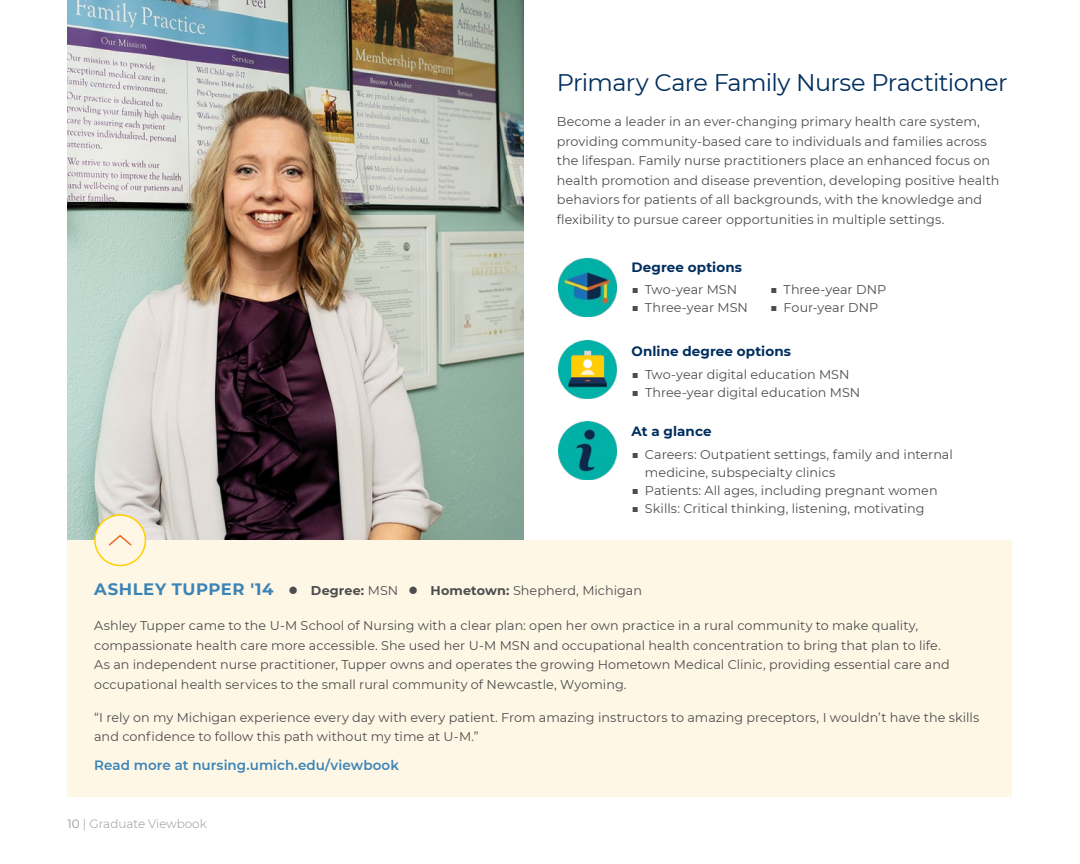
<style>
.page{position:relative;width:1080px;height:864px;background:#fff}
.page>*{position:absolute;margin:0;border:0;box-sizing:border-box;transform-origin:0 0}
.t1{font:24px "Montserrat";letter-spacing:-.03em;color:#002e5e}
.t2{font:700 13.5px "Montserrat";letter-spacing:.005em;color:#002e5e}
.t3{font:600 13.5px "Montserrat";letter-spacing:.005em;color:#3a84b6}
.t4{font:12.75px/19.5px "Montserrat";letter-spacing:.005em;color:#4d4d4f}
.t5{font:300 12px "Montserrat";color:#939598}
.s1{font-weight:700;font-size:16.5px;color:#3a84b6}
.s2{font-weight:700}
.s3{font-weight:400}
</style>
<div class="page">
<img style="left:68px;top:0;width:455px;height:540px">
<div style="left:68px;top:540px;width:944px;height:256px;background:#fff7e6"></div>
<img style="left:558px;top:259px;width:59px;height:58px">
<img style="left:558px;top:422px;width:59px;height:57px">
<img style="left:558px;top:340px;width:59px;height:58px">
<div style="left:95px;top:515px;width:50px;height:51px;background:#fff7e6;border-radius:50%"></div>
<div style="left:94px;top:514px;width:52px;height:52px;border:2px solid #ffcf01;border-radius:50%"></div>
<svg style="left:109px;top:535px;width:23px;height:11px"></svg>
<h1 class="t1" style="left:557px;top:66px;width:452px">Primary Care Family Nurse Practitioner</h1>
<p class="t4" style="left:557px;top:112px;width:444px">Become a leader in an ever-changing primary health care system, providing community-based care to individuals and families across the lifespan. Family nurse practitioners place an enhanced focus on health promotion and disease prevention, developing positive health behaviors for patients of all backgrounds, with the knowledge and flexibility to pursue career opportunities in multiple settings.</p>
<p class="t2" style="left:631px;top:257px;width:112px">Degree options</p>
<p class="t4" style="left:631px;top:280px;width:107px">■ Two-year MSN</p>
<p class="t4" style="left:631px;top:298px;width:118px">■ Three-year MSN</p>
<p class="t4" style="left:770px;top:280px;width:118px">■ Three-year DNP</p>
<p class="t4" style="left:770px;top:298px;width:110px">■ Four-year DNP</p>
<p class="t2" style="left:632px;top:342px;width:161px">Online degree options</p>
<p class="t4" style="left:631px;top:364px;width:220px">■ Two-year digital education MSN</p>
<p class="t4" style="left:631px;top:382px;width:230px">■ Three-year digital education MSN</p>
<p class="t2" style="left:631px;top:422px;width:82px">At a glance</p>
<p class="t4" style="left:645px;top:445px;width:309px;line-height:18px;text-indent:-14px">■ Careers: Outpatient settings, family and internal medicine, subspecialty clinics</p>
<p class="t4" style="left:631px;top:480px;width:308px">■ Patients: All ages, including pregnant women</p>
<p class="t4" style="left:631px;top:498px;width:295px">■ Skills: Critical thinking, listening, motivating</p>
<p class="t4" style="left:94px;top:580px;width:549px"><span class="s1">ASHLEY TUPPER '14</span> ● <span class="s2">Degree:</span> MSN ● <span class="s2">Hometown:</span> Shepherd, Michigan</p>
<p class="t4" style="left:94px;top:616px;width:857px">Ashley Tupper came to the U-M School of Nursing with a clear plan: open her own practice in a rural community to make quality, compassionate health care more accessible. She used her U-M MSN and occupational health concentration to bring that plan to life.<br>As an independent nurse practitioner, Tupper owns and operates the growing Hometown Medical Clinic, providing essential care and occupational health services to the small rural community of Newcastle, Wyoming.</p>
<p class="t4" style="left:94px;top:707px;width:887px">“I rely on my Michigan experience every day with every patient. From amazing instructors to amazing preceptors, I wouldn’t have the skills and confidence to follow this path without my time at U-M.”</p>
<p class="t3" style="left:94px;top:756px;width:306px">Read more at nursing.umich.edu/viewbook</p>
<p class="t5" style="left:68px;top:816px;width:141px"><span class="s3">10</span> | Graduate Viewbook</p>
</div>
